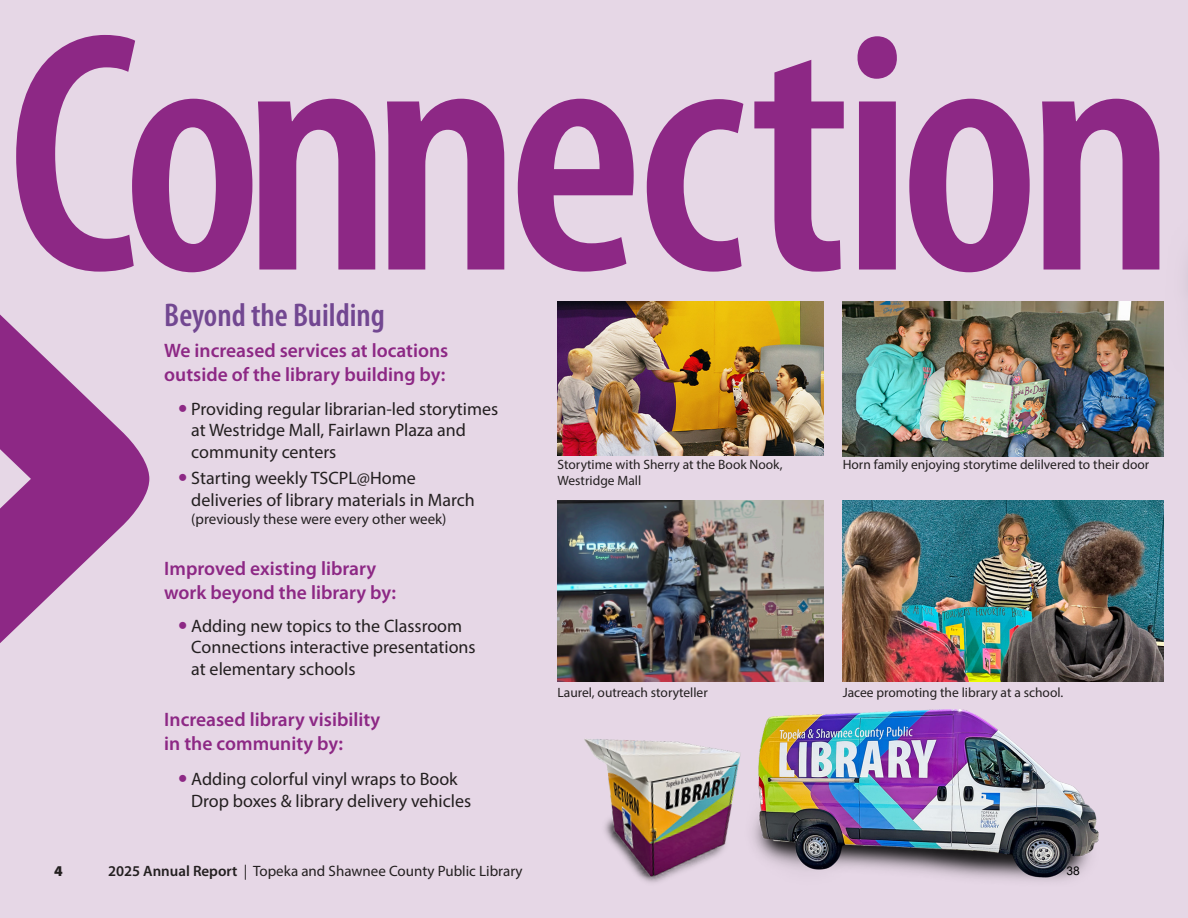
<style>
.page{position:relative;width:1188px;height:918px;background:#e6d7e6}
.page>*{position:absolute;margin:0;border:0;box-sizing:border-box;transform-origin:0 0}
.Headline{font:600 condensed 345px "Myriad Pro";letter-spacing:-.04em;color:#8d2885}
.Subhead{font:600 condensed 33px "Myriad Pro";color:#724791}
.t1{font:600 19.5px/24px "Myriad Pro";color:#8d2885}
.t2{font:18px/21.6px "Myriad Pro";color:#231f20}
.t3{font:15px "Myriad Pro";color:#231f20}
.t4{font:900 15px "Myriad Pro";color:#231f20}
.t5{font:13.5px/16.2px "Myriad Pro";color:#231f20}
.t6{font:12px "Arial";color:#000}
.s1{font-weight:600}
</style>
<div class="page">
<svg style="left:0;top:314px;width:149px;height:329px;fill:#8d2885"></svg>
<img style="left:755px;top:709px;width:344px;height:172px">
<img style="left:584px;top:739px;width:157px;height:140px">
<img style="left:558px;top:302px;width:266px;height:154px">
<img style="left:558px;top:500px;width:266px;height:182px">
<img style="left:843px;top:500px;width:321px;height:182px">
<img style="left:843px;top:302px;width:321px;height:154px">
<p class="Headline" style="left:6px;top:-58px;width:1171px">Connection</p>
<p class="Subhead" style="left:164px;top:295px;width:222px">Beyond the Building</p>
<p class="t1" style="left:164px;top:338px;width:286px">We increased services at locations outside of the library building by:</p>
<p class="t2" style="left:191px;top:398px;width:308px">Providing regular librarian-led storytimes at Westridge Mall, Fairlawn Plaza and community centers</p>
<p class="t2" style="left:191px;top:467px;width:285px">Starting weekly TSCPL@Home deliveries of library materials in March</p>
<p class="t3" style="left:191px;top:510px;width:257px">(previously these were every other week)</p>
<p class="t1" style="left:164px;top:556px;width:233px">Improved existing library work beyond the library by:</p>
<p class="t2" style="left:191px;top:615px;width:286px">Adding new topics to the Classroom<br>Connections interactive presentations at elementary schools</p>
<p class="t1" style="left:164px;top:707px;width:217px">Increased library visibility in the community by:</p>
<p class="t2" style="left:191px;top:768px;width:281px">Adding colorful vinyl wraps to Book<br>Drop boxes &amp; library delivery vehicles</p>
<p class="t4" style="left:54px;top:861px;width:10px">4</p>
<p class="t3" style="left:108px;top:862px;width:416px"><span class="s1">2025 Annual Report</span> | Topeka and Shawnee County Public Library</p>
<p class="t5" style="left:558px;top:456px;width:227px">Storytime with Sherry at the Book Nook,<br>Westridge Mall</p>
<p class="t5" style="left:843px;top:456px;width:308px">Horn family enjoying storytime delilvered to their door</p>
<p class="t5" style="left:558px;top:684px;width:152px">Laurel, outreach storyteller</p>
<p class="t5" style="left:843px;top:684px;width:222px">Jacee promoting the library at a school.</p>
<p class="t6" style="left:1067px;top:862px;width:15px">38</p>
</div>
